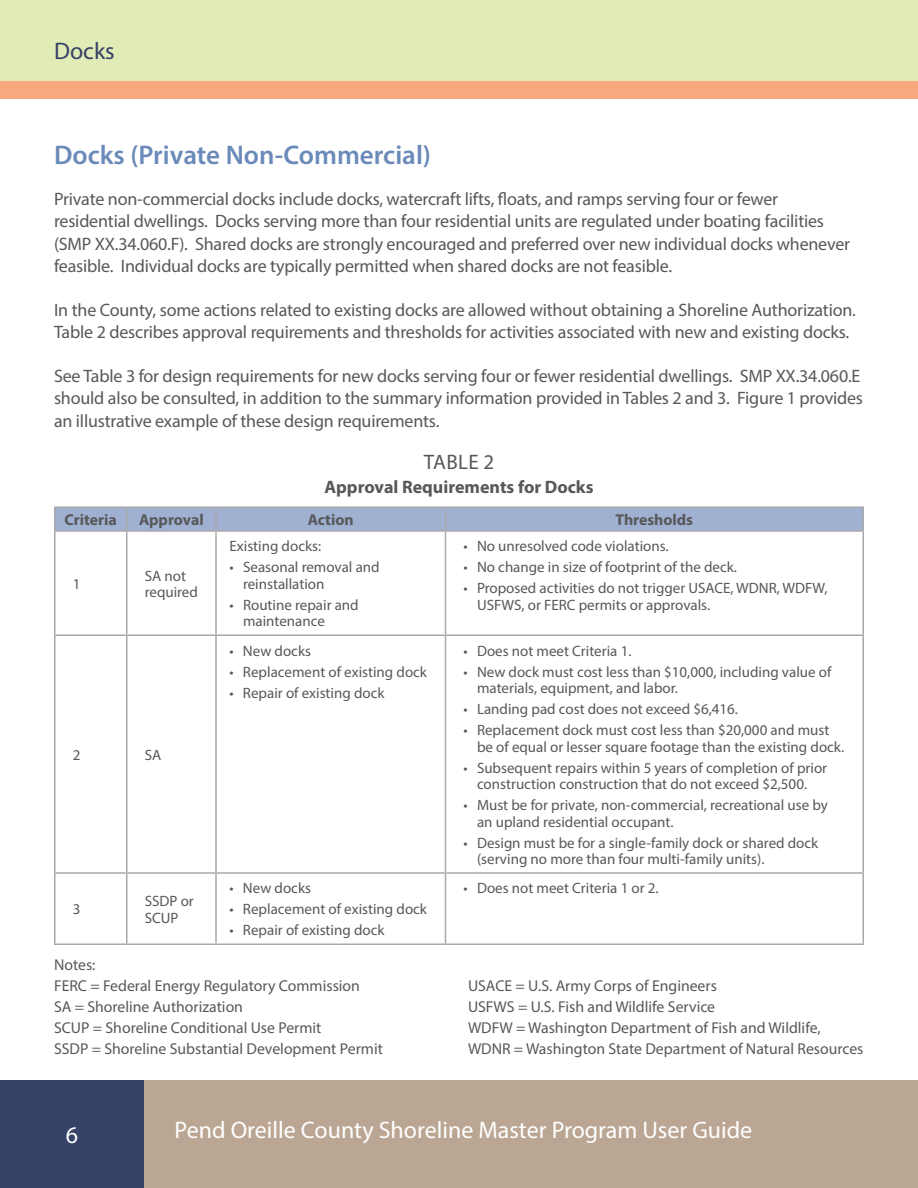
<style>
.page{position:relative;width:918px;height:1188px;background:#fff}
.page>*{position:absolute;margin:0;border:0;box-sizing:border-box;transform-origin:0 0}
.t1{font:600 27px "Myriad Pro";color:#6a8ab9}
.t2{font:24px "Myriad Pro";color:#fff}
.t3{font:24px "Myriad Pro";color:#364167}
.t4{font:21px "Myriad Pro";letter-spacing:.02em;color:#57585a}
.t5{font:18px/22.5px "Myriad Pro";letter-spacing:-.01em;color:#57585a}
.t6{font:700 18px "Myriad Pro";color:#57585a}
.t7{font:15.75px/21px "Myriad Pro";color:#57585a}
.t8{font:700 15.75px "Myriad Pro";color:#57585a}
.t9{font:15px/16.5px "Myriad Pro";color:#57585a}
</style>
<div class="page">
<div style="left:0;top:1080px;width:918px;height:108px;background:#baa693"></div>
<div style="left:0;top:0;width:918px;height:81px;background:#e0ebb6"></div>
<div style="left:0;top:1080px;width:144px;height:108px;background:#364167"></div>
<hr style="left:54px;top:532px;width:2px;height:102px;background:#a8a9ad">
<hr style="left:126px;top:532px;width:2px;height:102px;background:#a8a9ad">
<hr style="left:215px;top:532px;width:2px;height:102px;background:#a8a9ad">
<hr style="left:445px;top:532px;width:1px;height:102px;background:#a8a9ad">
<hr style="left:862px;top:532px;width:2px;height:102px;background:#a8a9ad">
<hr style="left:54px;top:634px;width:73px;height:2px;background:#a8a9ad">
<hr style="left:54px;top:636px;width:2px;height:236px;background:#a8a9ad">
<hr style="left:127px;top:634px;width:89px;height:2px;background:#a8a9ad">
<hr style="left:126px;top:636px;width:2px;height:236px;background:#a8a9ad">
<hr style="left:216px;top:634px;width:230px;height:2px;background:#a8a9ad">
<hr style="left:215px;top:636px;width:2px;height:236px;background:#a8a9ad">
<hr style="left:446px;top:634px;width:418px;height:2px;background:#a8a9ad">
<hr style="left:445px;top:636px;width:1px;height:236px;background:#a8a9ad">
<hr style="left:862px;top:636px;width:2px;height:236px;background:#a8a9ad">
<hr style="left:54px;top:872px;width:73px;height:2px;background:#a8a9ad">
<hr style="left:54px;top:874px;width:2px;height:70px;background:#a8a9ad">
<hr style="left:127px;top:872px;width:89px;height:2px;background:#a8a9ad">
<hr style="left:126px;top:874px;width:2px;height:70px;background:#a8a9ad">
<hr style="left:216px;top:872px;width:230px;height:2px;background:#a8a9ad">
<hr style="left:215px;top:874px;width:2px;height:70px;background:#a8a9ad">
<hr style="left:446px;top:872px;width:418px;height:2px;background:#a8a9ad">
<hr style="left:445px;top:874px;width:1px;height:70px;background:#a8a9ad">
<hr style="left:862px;top:874px;width:2px;height:70px;background:#a8a9ad">
<hr style="left:54px;top:944px;width:73px;height:1px;background:#a8a9ad">
<hr style="left:127px;top:944px;width:89px;height:1px;background:#a8a9ad">
<hr style="left:216px;top:944px;width:230px;height:1px;background:#a8a9ad">
<hr style="left:446px;top:944px;width:418px;height:1px;background:#a8a9ad">
<hr style="left:54px;top:506px;width:73px;height:2px;background:#a8a9ad">
<hr style="left:54px;top:508px;width:2px;height:22px;background:#a8a9ad">
<hr style="left:127px;top:506px;width:89px;height:2px;background:#a8a9ad">
<hr style="left:216px;top:506px;width:230px;height:2px;background:#a8a9ad">
<hr style="left:446px;top:506px;width:418px;height:2px;background:#a8a9ad">
<div style="left:55px;top:507px;width:807px;height:23px;background:#9fb0d1"></div>
<hr style="left:862px;top:508px;width:2px;height:22px;background:#a8a9ad">
<hr style="left:54px;top:530px;width:73px;height:2px;background:#a8a9ad">
<hr style="left:127px;top:530px;width:89px;height:2px;background:#a8a9ad">
<hr style="left:216px;top:530px;width:230px;height:2px;background:#a8a9ad">
<hr style="left:446px;top:530px;width:418px;height:2px;background:#a8a9ad">
<div style="left:0;top:81px;width:918px;height:18px;background:#f8a87e"></div>
<h2 class="t3" style="left:54px;top:36px;width:62px">Docks</h2>
<h1 class="t1" style="left:54px;top:138px;width:379px">Docks (Private Non-Commercial)</h1>
<p class="t5" style="left:54px;top:187px;width:798px">Private non-commercial docks include docks, watercraft lifts, floats, and ramps serving four or fewer residential dwellings. Docks serving more than four residential units are regulated under boating facilities (SMP XX.34.060.F). Shared docks are strongly encouraged and preferred over new individual docks whenever feasible. Individual docks are typically permitted when shared docks are not feasible.</p>
<p class="t5" style="left:54px;top:298px;width:804px">In the County, some actions related to existing docks are allowed without obtaining a Shoreline Authorization.<br>Table 2 describes approval requirements and thresholds for activities associated with new and existing docks.</p>
<p class="t5" style="left:54px;top:364px;width:811px">See Table 3 for design requirements for new docks serving four or fewer residential dwellings. SMP XX.34.060.E should also be consulted, in addition to the summary information provided in Tables 2 and 3. Figure 1 provides an illustrative example of these design requirements.</p>
<h3 class="t4" style="left:424px;top:449px;width:72px">TABLE 2</h3>
<p class="t6" style="left:324px;top:475px;width:271px">Approval Requirements for Docks</p>
<p class="t8" style="left:65px;top:509px;width:54px">Criteria</p>
<p class="t8" style="left:139px;top:509px;width:66px">Approval</p>
<p class="t8" style="left:308px;top:509px;width:47px">Action</p>
<p class="t8" style="left:616px;top:509px;width:79px">Thresholds</p>
<p class="t9" style="left:73px;top:575px;width:9px">1</p>
<p class="t9" style="left:145px;top:567px;width:55px">SA not required</p>
<p class="t9" style="left:73px;top:746px;width:9px">2</p>
<p class="t9" style="left:145px;top:746px;width:18px">SA</p>
<p class="t9" style="left:230px;top:538px;width:93px">Existing docks:</p>
<p class="t9" style="left:243px;top:559px;width:138px;text-indent:-14px">• Seasonal removal and reinstallation</p>
<p class="t9" style="left:243px;top:596px;width:117px;text-indent:-14px">• Routine repair and maintenance</p>
<p class="t9" style="left:229px;top:642px;width:83px">• New docks</p>
<p class="t9" style="left:229px;top:663px;width:199px">• Replacement of existing dock</p>
<p class="t9" style="left:229px;top:684px;width:156px">• Repair of existing dock</p>
<p class="t9" style="left:73px;top:901px;width:9px">3</p>
<p class="t9" style="left:145px;top:892px;width:51px">SSDP or<br>SCUP</p>
<p class="t9" style="left:229px;top:880px;width:83px">• New docks</p>
<p class="t9" style="left:229px;top:901px;width:199px">• Replacement of existing dock</p>
<p class="t9" style="left:229px;top:922px;width:156px">• Repair of existing dock</p>
<p class="t7" style="left:54px;top:954px;width:331px">Notes:<br>FERC = Federal Energy Regulatory Commission<br>SA = Shoreline Authorization<br>SCUP = Shoreline Conditional Use Permit<br>SSDP = Shoreline Substantial Development Permit</p>
<p class="t9" style="left:464px;top:538px;width:207px">• No unresolved code violations.</p>
<p class="t9" style="left:464px;top:559px;width:275px">• No change in size of footprint of the deck.</p>
<p class="t9" style="left:477px;top:580px;width:352px;text-indent:-14px">• Proposed activities do not trigger USACE, WDNR, WDFW,<br>USFWS, or FERC permits or approvals.</p>
<p class="t9" style="left:464px;top:642px;width:170px">• Does not meet Criteria 1.</p>
<p class="t9" style="left:477px;top:663px;width:356px;text-indent:-14px">• New dock must cost less than $10,000, including value of materials, equipment, and labor.</p>
<p class="t9" style="left:464px;top:700px;width:276px">• Landing pad cost does not exceed $6,416.</p>
<p class="t9" style="left:477px;top:721px;width:369px;text-indent:-14px">• Replacement dock must cost less than $20,000 and must be of equal or lesser square footage than the existing dock.</p>
<p class="t9" style="left:464px;top:759px;width:365px;text-align:center">• Subsequent repairs within 5 years of completion of prior construction construction that do not exceed $2,500.</p>
<p class="t9" style="left:477px;top:796px;width:352px;text-indent:-14px">• Must be for private, non-commercial, recreational use by an upland residential occupant.</p>
<p class="t9" style="left:477px;top:834px;width:343px;text-indent:-14px">• Design must be for a single-family dock or shared dock (serving no more than four multi-family units).</p>
<p class="t9" style="left:464px;top:880px;width:197px">• Does not meet Criteria 1 or 2.</p>
<p class="t7" style="left:468px;top:975px;width:397px">USACE = U.S. Army Corps of Engineers<br>USFWS = U.S. Fish and Wildlife Service<br>WDFW = Washington Department of Fish and Wildlife, WDNR = Washington State Department of Natural Resources</p>
<h2 class="t2" style="left:66px;top:1120px;width:14px">6</h2>
<h2 class="t2" style="left:175px;top:1115px;width:579px">Pend Oreille County Shoreline Master Program User Guide</h2>
</div>
